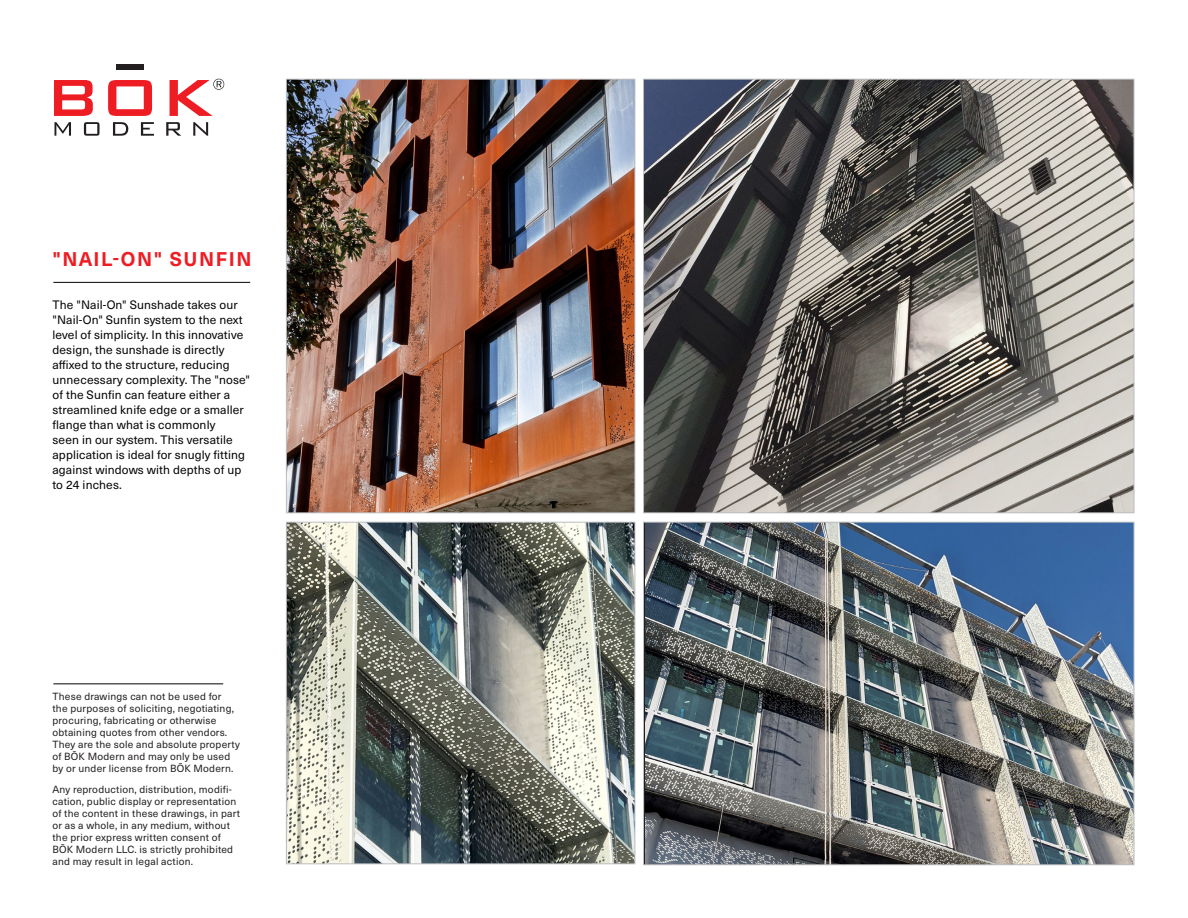
<style>
.page{position:relative;width:1188px;height:918px;background:#fff}
.page>*{position:absolute;margin:0;border:0;box-sizing:border-box;transform-origin:0 0}
.t1{font:700 19.5px "Neue Haas Unica Pro";letter-spacing:.08em;color:#ee1d23}
.t2{font:12px/15px "Neue Haas Unica Pro";letter-spacing:.01em;color:#040503}
.t3{font:10.2px/12px "Neue Haas Unica Pro";letter-spacing:.02em;color:#231f20}
</style>
<div class="page">
<svg style="left:54px;top:80px;width:39px;height:36px"></svg>
<svg style="left:108px;top:80px;width:44px;height:36px"></svg>
<div style="left:116px;top:64px;width:28px;height:6px;background:#231f20"></div>
<svg style="left:54px;top:122px;width:17px;height:14px"></svg>
<svg style="left:84px;top:122px;width:16px;height:14px"></svg>
<svg style="left:113px;top:122px;width:15px;height:14px"></svg>
<svg style="left:141px;top:122px;width:13px;height:14px"></svg>
<svg style="left:166px;top:122px;width:15px;height:14px"></svg>
<svg style="left:193px;top:122px;width:15px;height:14px"></svg>
<svg style="left:170px;top:79px;width:54px;height:37px"></svg>
<img style="left:288px;top:81px;width:345px;height:430px">
<div style="left:286px;top:79px;width:349px;height:434px;border:1px solid #bcbdc0"></div>
<img style="left:288px;top:524px;width:345px;height:338px">
<div style="left:286px;top:522px;width:349px;height:342px;border:1px solid #bcbdc0"></div>
<img style="left:646px;top:524px;width:486px;height:339px">
<img style="left:645px;top:81px;width:487px;height:430px">
<hr style="left:53px;top:683px;width:170px;height:1px;background:#040503">
<hr style="left:53px;top:282px;width:197px;height:1px;background:#040503">
<p class="t1" style="left:52px;top:248px;width:201px">"NAIL-ON" SUNFIN</p>
<p class="t2" style="left:52px;top:298px;width:199px">The "Nail-On" Sunshade takes our "Nail-On" Sunfin system to the next level of simplicity. In this innovative design, the sunshade is directly affixed to the structure, reducing unnecessary complexity. The "nose" of the Sunfin can feature either a streamlined knife edge or a smaller flange than what is commonly<br>seen in our system. This versatile application is ideal for snugly fitting against windows with depths of up to 24 inches.</p>
<p class="t3" style="left:52px;top:691px;width:189px">These drawings can not be used for<br>the purposes of soliciting, negotiating, procuring, fabricating or otherwise obtaining quotes from other vendors.<br>They are the sole and absolute property of BŌK Modern and may only be used by or under license from BŌK Modern.</p>
<p class="t3" style="left:52px;top:784px;width:189px">Any reproduction, distribution, modifi&shy;cation, public display or representation of the content in these drawings, in part or as a whole, in any medium, without the prior express written consent of BŌK Modern LLC. is strictly prohibited and may result in legal action.</p>
</div>
